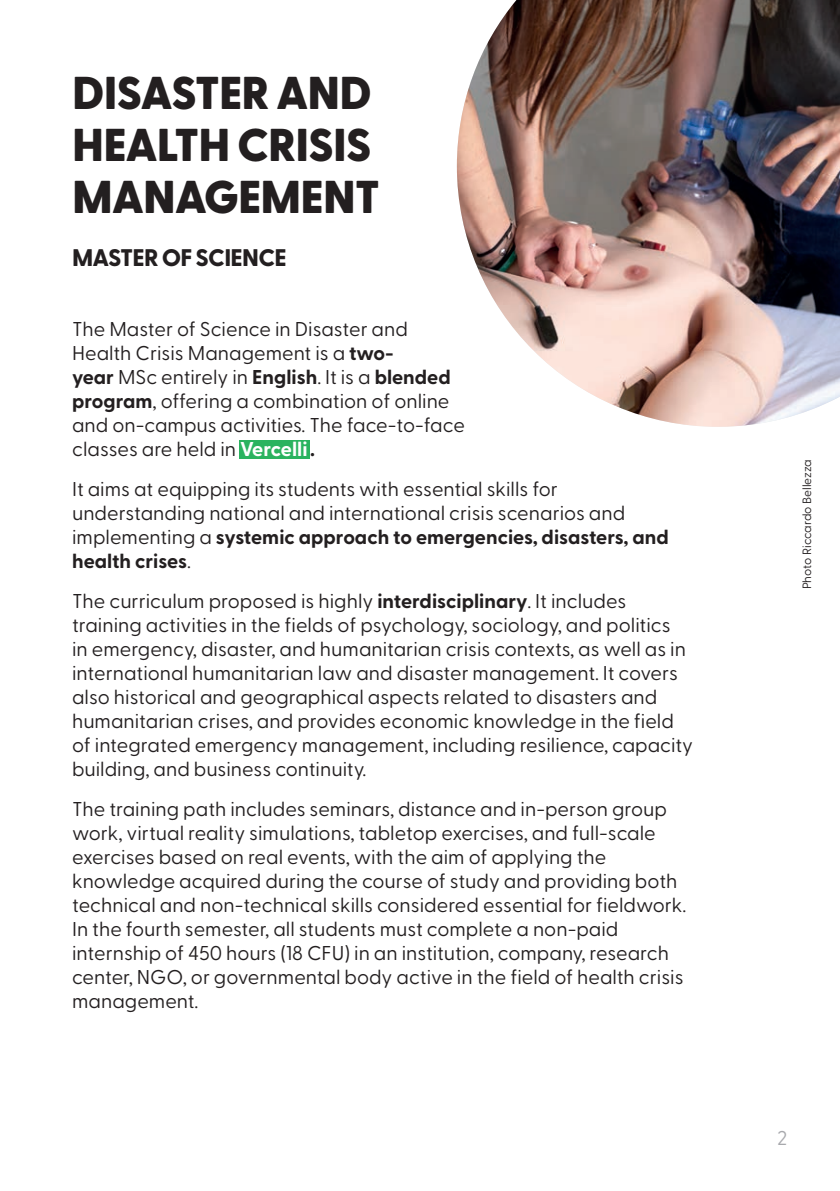
<style>
.page{position:relative;width:840px;height:1191px;background:#fff}
.page>*{position:absolute;margin:0;border:0;box-sizing:border-box;transform-origin:0 0}
.t1{font:800 46px/52px "Greycliff CF";letter-spacing:-.02em;color:#231f20}
.t2{font:800 24px "Greycliff CF";letter-spacing:-.03em;color:#231f20}
.t3{font:20px/24px "Greycliff CF";color:#231f20}
.t4{font:20px "Greycliff CF";color:#a8a9ad}
.t5{font:12px "Greycliff CF";color:#231f20}
.s1{font-weight:700}
.s2{font-weight:700;color:#fff}
</style>
<div class="page">
<div style="left:239px;top:441px;width:71px;height:18px;background:#2ab35f"></div>
<img style="left:456px;top:0;width:383px;height:427px">
<h1 class="t1" style="left:72px;top:65px;width:309px">DISASTER AND<br>HEALTH CRISIS<br>MANAGEMENT</h1>
<p class="t2" style="left:72px;top:239px;width:216px">MASTER OF SCIENCE</p>
<p class="t3" style="left:72px;top:316px;width:394px">The Master of Science in Disaster and Health Crisis Management is a <span class="s1">two-<br>year</span> MSc entirely in <span class="s1">English</span>. It is a <span class="s1">blended program</span>, offering a combination of online and on-campus activities. The face-to-face classes are held in <span class="s2">Vercelli</span><span class="s1">.</span></p>
<p class="t3" style="left:72px;top:476px;width:597px">It aims at equipping its students with essential skills for understanding national and international crisis scenarios and implementing a <span class="s1">systemic approach to emergencies, disasters, and health crises</span>.</p>
<p class="t3" style="left:72px;top:588px;width:622px">The curriculum proposed is highly <span class="s1">interdisciplinary</span>. It includes training activities in the fields of psychology, sociology, and politics<br>in emergency, disaster, and humanitarian crisis contexts, as well as in international humanitarian law and disaster management. It covers also historical and geographical aspects related to disasters and humanitarian crises, and provides economic knowledge in the field of integrated emergency management, including resilience, capacity building, and business continuity.</p>
<p class="t3" style="left:72px;top:796px;width:615px">The training path includes seminars, distance and in-person group work, virtual reality simulations, tabletop exercises, and full-scale exercises based on real events, with the aim of applying the knowledge acquired during the course of study and providing both technical and non-technical skills considered essential for fieldwork.<br>In the fourth semester, all students must complete a non-paid internship of 450 hours (18 CFU) in an institution, company, research center, NGO, or governmental body active in the field of health crisis management.</p>
<p class="t5" style="left:797px;top:589px;width:132px;rotate:-90deg">Photo Riccardo Bellezza</p>
<p class="t4" style="left:777px;top:1122px;width:11px">2</p>
</div>
